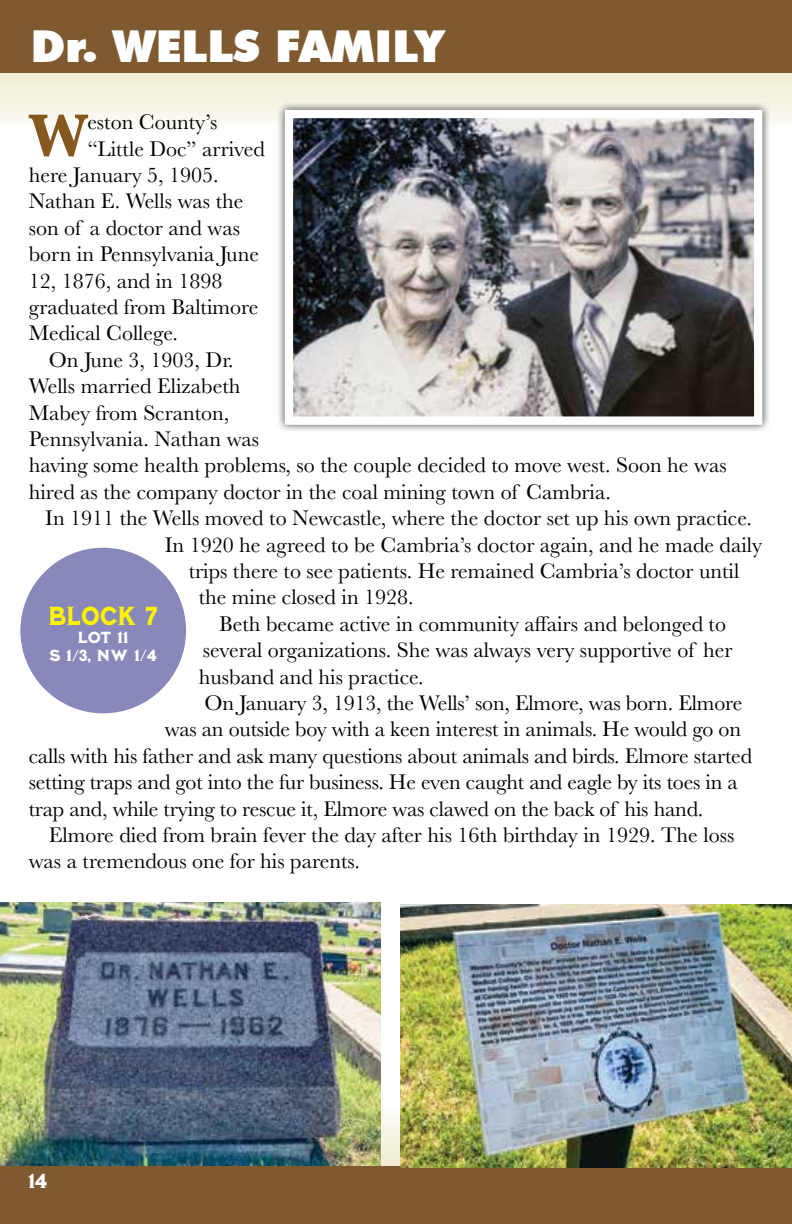
<style>
.page{position:relative;width:792px;height:1224px;background:#fff}
.page>*{position:absolute;margin:0;border:0;box-sizing:border-box;transform-origin:0 0}
.t1{font:700 61.8px "Baskerville";color:#85581d}
.t2{font:900 44px "Futura BT";color:#fff}
.t3{font:26px "Milkstore 03 Clean";letter-spacing:.015em;color:#fff200;scale:.89 1}
.t4{font:22px "Baskerville";color:#000}
.t5{font:20px "Milkstore 03 Clean";color:#fff}
.t6{font:16px/18px "Milkstore 03 Clean";letter-spacing:.005em;color:#fff;text-align:center}
</style>
<div class="page">
<div style="left:0;top:69px;width:792px;height:62px;background:linear-gradient(to bottom,#efebd0,#fdfcfa)"></div>
<div style="left:0;top:0;width:792px;height:73px;background:#7f5a30"></div>
<svg style="left:380px;top:1105px;width:20px;height:61px"></svg>
<div style="left:0;top:1166px;width:792px;height:58px;background:#7f5a30"></div>
<div style="left:20px;top:548px;width:166px;height:165px;background:#8889ba;border-radius:50%"></div>
<div style="left:276px;top:101px;width:495px;height:333px;background:#000;opacity:.75"></div>
<svg style="left:281px;top:106px;width:486px;height:323px;background:#8e8d8e"></svg>
<img style="left:0;top:903px;width:380px;height:263px">
<img style="left:400px;top:905px;width:392px;height:262px">
<h2 class="t2" style="left:31px;top:20px;width:415px">Dr. WELLS FAMILY</h2>
<h1 class="t1" style="left:29px;top:92px;width:60px">W</h1>
<p class="t4" style="left:87px;top:108px;width:132px">eston County’s</p>
<p class="t4" style="left:87px;top:134px;width:179px">“Little Doc” arrived</p>
<p class="t4" style="left:29px;top:161px;width:192px">here January 5, 1905.</p>
<p class="t4" style="left:29px;top:187px;width:216px">Nathan E. Wells was the</p>
<p class="t4" style="left:29px;top:214px;width:213px">son of a doctor and was</p>
<p class="t4" style="left:29px;top:240px;width:232px">born in Pennsylvania June</p>
<p class="t4" style="left:29px;top:266px;width:195px">12, 1876, and in 1898</p>
<p class="t4" style="left:29px;top:293px;width:231px">graduated from Baltimore</p>
<p class="t4" style="left:29px;top:319px;width:151px">Medical College.</p>
<p class="t4" style="left:49px;top:346px;width:186px">On June 3, 1903, Dr.</p>
<p class="t4" style="left:29px;top:372px;width:213px">Wells married Elizabeth</p>
<p class="t4" style="left:29px;top:398px;width:202px">Mabey from Scranton,</p>
<p class="t4" style="left:29px;top:425px;width:232px">Pennsylvania. Nathan was</p>
<p class="t4" style="left:29px;top:451px;width:699px">having some health problems, so the couple decided to move west. Soon he was</p>
<p class="t4" style="left:29px;top:478px;width:584px">hired as the company doctor in the coal mining town of Cambria.</p>
<p class="t4" style="left:45px;top:504px;width:708px">In 1911 the Wells moved to Newcastle, where the doctor set up his own practice.</p>
<p class="t4" style="left:165px;top:530px;width:599px">In 1920 he agreed to be Cambria’s doctor again, and he made daily</p>
<p class="t4" style="left:189px;top:557px;width:552px">trips there to see patients. He remained Cambria’s doctor until</p>
<p class="t4" style="left:199px;top:583px;width:216px">the mine closed in 1928.</p>
<p class="t4" style="left:219px;top:610px;width:508px">Beth became active in community affairs and belonged to</p>
<p class="t4" style="left:203px;top:636px;width:531px">several organizations. She was always very supportive of her</p>
<p class="t4" style="left:199px;top:662px;width:226px">husband and his practice.</p>
<p class="t4" style="left:205px;top:689px;width:539px">On January 3, 1913, the Wells’ son, Elmore, was born. Elmore</p>
<p class="t4" style="left:165px;top:715px;width:578px">was an outside boy with a keen interest in animals. He would go on</p>
<p class="t4" style="left:29px;top:742px;width:725px">calls with his father and ask many questions about animals and birds. Elmore started</p>
<p class="t4" style="left:29px;top:768px;width:711px">setting traps and got into the fur business. He even caught and eagle by its toes in a</p>
<p class="t4" style="left:29px;top:794px;width:676px">trap and, while trying to rescue it, Elmore was clawed on the back of his hand.</p>
<p class="t4" style="left:49px;top:821px;width:687px">Elmore died from brain fever the day after his 16th birthday in 1929. The loss</p>
<p class="t4" style="left:29px;top:847px;width:333px">was a tremendous one for his parents.</p>
<p class="t3" style="left:49px;top:600px;width:124px">Block 7</p>
<p class="t6" style="left:50px;top:628px;width:109px">LOT 11<br>S 1/3, NW 1/4</p>
<p class="t5" style="left:28px;top:1169px;width:21px">14</p>
</div>
